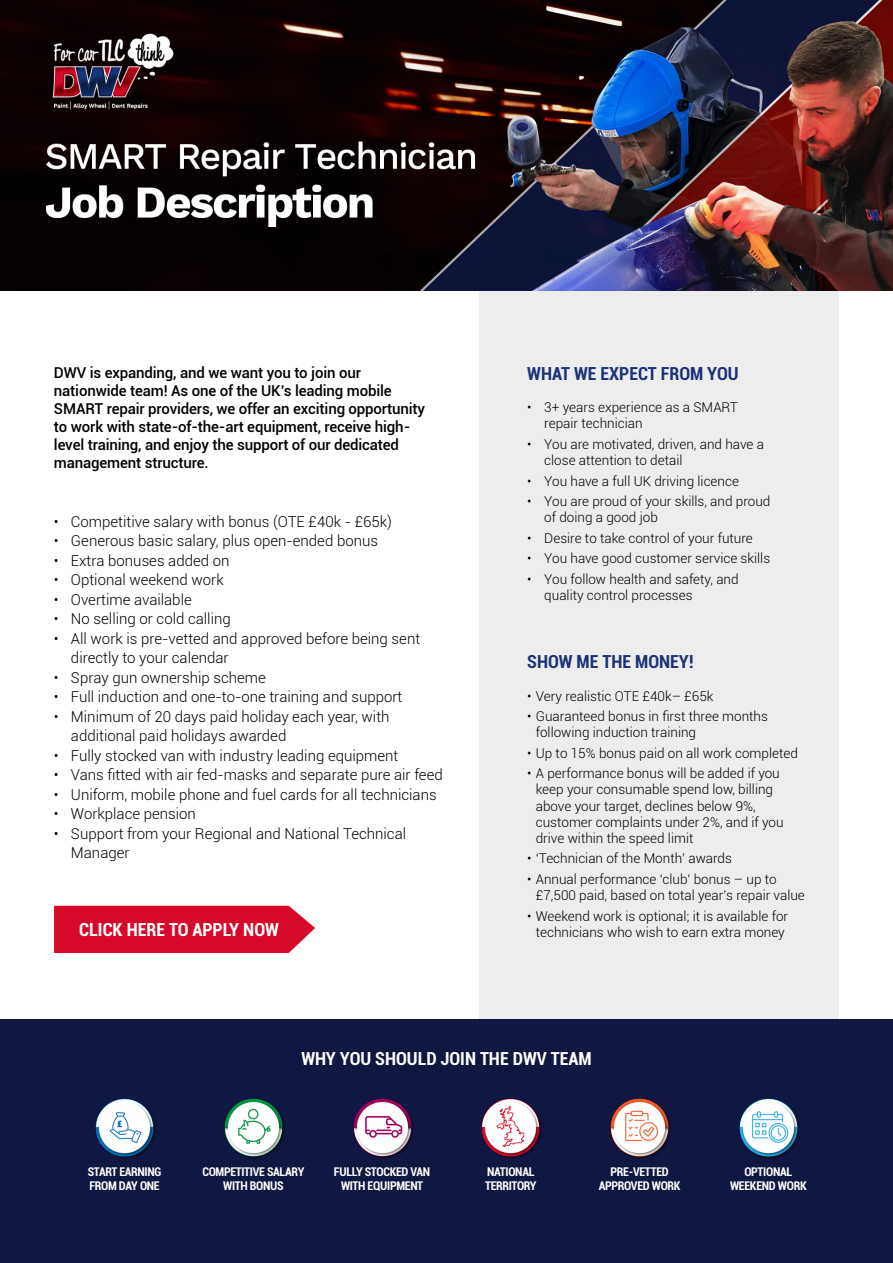
<style>
.page{position:relative;width:893px;height:1263px;background:#fff}
.page>*{position:absolute;margin:0;border:0;box-sizing:border-box;transform-origin:0 0}
.t1{font:700 condensed 18px "Roboto";color:#fff}
.t2{font:700 condensed 18px "Roboto";color:#1d3176}
.t3{font:300 15px/19.5px "Roboto";color:#000}
.t4{font:500 15px/18px "Roboto";letter-spacing:-.01em;color:#000}
.t5{font:300 13.5px/16.2px "Roboto";color:#000}
.t6{font:700 condensed 12px/14.4px "Roboto";letter-spacing:-.025em;color:#fff;text-align:center}
</style>
<div class="page">
<div style="left:479px;top:264px;width:360px;height:755px;background:#ededed"></div>
<img style="left:0;top:0;width:893px;height:290px">
<div style="left:0;top:1019px;width:893px;height:244px;background:#111743"></div>
<img style="left:610px;top:1098px;width:61px;height:61px">
<img style="left:95px;top:1098px;width:61px;height:61px">
<img style="left:224px;top:1098px;width:61px;height:61px">
<img style="left:481px;top:1098px;width:61px;height:61px">
<img style="left:353px;top:1098px;width:61px;height:61px">
<img style="left:739px;top:1098px;width:61px;height:61px">
<div style="left:54px;top:906px;width:261px;height:47px;background:#d70929"></div>
<p class="t4" style="left:54px;top:363px;width:373px">DWV is expanding, and we want you to join our nationwide team! As one of the UK’s leading mobile SMART repair providers, we offer an exciting opportunity to work with state-of-the-art equipment, receive high&shy;level training, and enjoy the support of our dedicated management structure.</p>
<p class="t3" style="left:54px;top:511px;width:340px">• Competitive salary with bonus (OTE £40k - £65k)</p>
<p class="t3" style="left:54px;top:531px;width:326px">• Generous basic salary, plus open-ended bonus</p>
<p class="t3" style="left:54px;top:550px;width:177px">• Extra bonuses added on</p>
<p class="t3" style="left:54px;top:570px;width:171px">• Optional weekend work</p>
<p class="t3" style="left:54px;top:589px;width:139px">• Overtime available</p>
<p class="t3" style="left:54px;top:609px;width:178px">• No selling or cold calling</p>
<p class="t3" style="left:71px;top:628px;width:351px;text-indent:-17px">• All work is pre-vetted and approved before being sent directly to your calendar</p>
<p class="t3" style="left:54px;top:667px;width:213px">• Spray gun ownership scheme</p>
<p class="t3" style="left:54px;top:687px;width:350px">• Full induction and one-to-one training and support</p>
<p class="t3" style="left:71px;top:706px;width:320px;text-indent:-17px">• Minimum of 20 days paid holiday each year, with additional paid holidays awarded</p>
<p class="t3" style="left:54px;top:745px;width:346px">• Fully stocked van with industry leading equipment</p>
<p class="t3" style="left:54px;top:765px;width:390px">• Vans fitted with air fed-masks and separate pure air feed</p>
<p class="t3" style="left:54px;top:784px;width:384px">• Uniform, mobile phone and fuel cards for all technicians</p>
<p class="t3" style="left:54px;top:804px;width:144px">• Workplace pension</p>
<p class="t3" style="left:71px;top:823px;width:337px;text-indent:-17px">• Support from your Regional and National Technical<br>Manager</p>
<h1 class="t1" style="left:79px;top:917px;width:201px">CLICK HERE TO APPLY NOW</h1>
<h1 class="t2" style="left:527px;top:361px;width:213px">WHAT WE EXPECT FROM YOU</h1>
<p class="t5" style="left:544px;top:399px;width:195px;text-indent:-17px">• 3+ years experience as a SMART repair technician</p>
<p class="t5" style="left:544px;top:435px;width:221px;text-indent:-17px">• You are motivated, driven, and have a close attention to detail</p>
<p class="t5" style="left:527px;top:472px;width:213px">• You have a full UK driving licence</p>
<p class="t5" style="left:544px;top:493px;width:228px;text-indent:-17px">• You are proud of your skills, and proud of doing a good job</p>
<p class="t5" style="left:527px;top:529px;width:227px">• Desire to take control of your future</p>
<p class="t5" style="left:527px;top:550px;width:244px">• You have good customer service skills</p>
<p class="t5" style="left:544px;top:570px;width:196px;text-indent:-17px">• You follow health and safety, and quality control processes</p>
<h1 class="t2" style="left:527px;top:649px;width:168px">SHOW ME THE MONEY!</h1>
<p class="t5" style="left:527px;top:687px;width:188px">• Very realistic OTE £40k– £65k</p>
<p class="t5" style="left:536px;top:708px;width:234px;text-indent:-9px">• Guaranteed bonus in first three months following induction training</p>
<p class="t5" style="left:527px;top:744px;width:272px">• Up to 15% bonus paid on all work completed</p>
<p class="t5" style="left:536px;top:765px;width:249px;text-indent:-9px">• A performance bonus will be added if you keep your consumable spend low, billing above your target, declines below 9%, customer complaints under 2%, and if you drive within the speed limit</p>
<p class="t5" style="left:527px;top:850px;width:206px">• ‘Technician of the Month’ awards</p>
<p class="t5" style="left:536px;top:870px;width:271px;text-indent:-9px">• Annual performance ‘club’ bonus – up to £7,500 paid, based on total year’s repair value</p>
<p class="t5" style="left:527px;top:907px;width:262px;text-align:center">• Weekend work is optional; it is available for technicians who wish to earn extra money</p>
<h1 class="t1" style="left:301px;top:1046px;width:292px">WHY YOU SHOULD JOIN THE DWV TEAM</h1>
<p class="t6" style="left:88px;top:1164px;width:75px;text-align:left">START EARNING<br>FROM DAY ONE</p>
<p class="t6" style="left:202px;top:1164px;width:104px">COMPETITIVE SALARY<br>WITH BONUS</p>
<p class="t6" style="left:485px;top:1164px;width:53px;text-align:left">NATIONAL<br>TERRITORY</p>
<p class="t6" style="left:334px;top:1164px;width:98px">FULLY STOCKED VAN<br>WITH EQUIPMENT</p>
<p class="t6" style="left:730px;top:1164px;width:78px">OPTIONAL<br>WEEKEND WORK</p>
<p class="t6" style="left:599px;top:1164px;width:83px">PRE-VETTED<br>APPROVED WORK</p>
</div>
